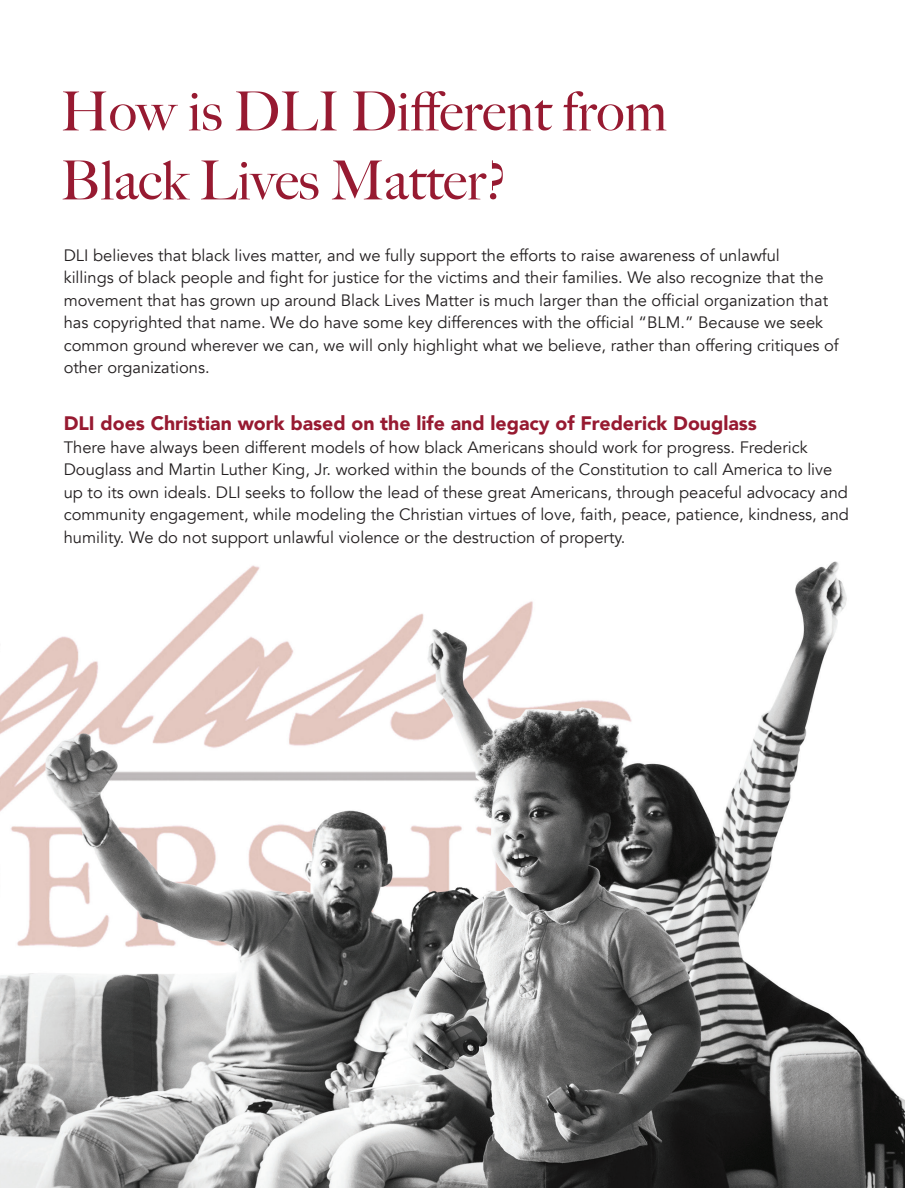
<style>
.page{position:relative;width:918px;height:1188px;background:#fff}
.page>*{position:absolute;margin:0;border:0;box-sizing:border-box;transform-origin:0 0}
.t1{font:500 54px/69px "Big Caslon";color:#971a31}
.t2{font:900 19.5px "Avenir";color:#971a31}
.t3{font:16.5px/22.5px "Avenir";color:#231f20}
</style>
<div class="page">
<img style="left:0;top:561px;width:905px;height:627px">
<p class="t1" style="left:60px;top:75px;width:608px">How is DLI Different from<br>Black Lives Matter?</p>
<p class="t3" style="left:64px;top:244px;width:777px">DLI believes that black lives matter, and we fully support the efforts to raise awareness of unlawful<br>killings of black people and fight for justice for the victims and their families. We also recognize that the movement that has grown up around Black Lives Matter is much larger than the official organization that has copyrighted that name. We do have some key differences with the official “BLM.” Because we seek common ground wherever we can, we will only highlight what we believe, rather than offering critiques of other organizations.</p>
<p class="t2" style="left:64px;top:407px;width:695px">DLI does Christian work based on the life and legacy of Frederick Douglass</p>
<p class="t3" style="left:64px;top:436px;width:787px">There have always been different models of how black Americans should work for progress. Frederick Douglass and Martin Luther King, Jr. worked within the bounds of the Constitution to call America to live up to its own ideals. DLI seeks to follow the lead of these great Americans, through peaceful advocacy and community engagement, while modeling the Christian virtues of love, faith, peace, patience, kindness, and humility. We do not support unlawful violence or the destruction of property.</p>
</div>
